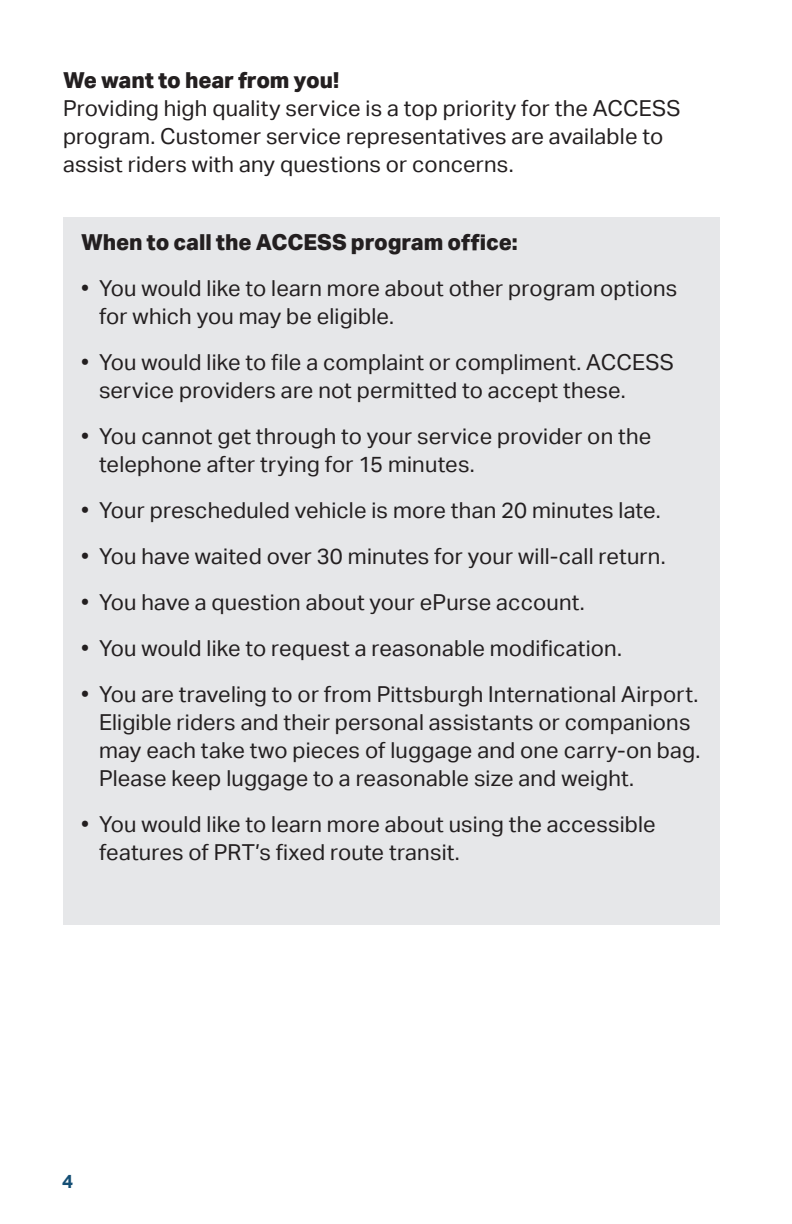
<style>
.page{position:relative;width:792px;height:1224px;background:#fff}
.page>*{position:absolute;margin:0;border:0;box-sizing:border-box;transform-origin:0 0}
.Body{font:22px/28px "Aktiv Grotesk";letter-spacing:.005em;color:#231f20}
.t1{font:800 22px "Aktiv Grotesk";letter-spacing:-.005em;color:#231f20}
.t2{font:700 19px "Aktiv Grotesk";color:#144e74}
</style>
<div class="page">
<div style="left:63px;top:217px;width:657px;height:707px;background:#e6e7e9"></div>
<h3 class="t1" style="left:63px;top:67px;width:278px">We want to hear from you!</h3>
<p class="Body" style="left:63px;top:94px;width:619px">Providing high quality service is a top priority for the ACCESS program. Customer service representatives are available to assist riders with any questions or concerns.</p>
<h3 class="t1" style="left:81px;top:230px;width:438px">When to call the ACCESS program office:</h3>
<p class="Body" style="left:99px;top:275px;width:580px;text-indent:-18px">• You would like to learn more about other program options for which you may be eligible.</p>
<p class="Body" style="left:99px;top:349px;width:577px;text-indent:-18px">• You would like to file a complaint or compliment. ACCESS service providers are not permitted to accept these.</p>
<p class="Body" style="left:99px;top:423px;width:554px;text-indent:-18px">• You cannot get through to your service provider on the telephone after trying for 15 minutes.</p>
<p class="Body" style="left:81px;top:497px;width:581px">• Your prescheduled vehicle is more than 20 minutes late.</p>
<p class="Body" style="left:81px;top:543px;width:586px">• You have waited over 30 minutes for your will-call return.</p>
<p class="Body" style="left:81px;top:589px;width:505px">• You have a question about your ePurse account.</p>
<p class="Body" style="left:81px;top:635px;width:543px">• You would like to request a reasonable modification.</p>
<p class="Body" style="left:99px;top:681px;width:603px;text-indent:-18px">• You are traveling to or from Pittsburgh International Airport.<br>Eligible riders and their personal assistants or companions may each take two pieces of luggage and one carry-on bag.<br>Please keep luggage to a reasonable size and weight.</p>
<p class="Body" style="left:99px;top:811px;width:558px;text-indent:-18px">• You would like to learn more about using the accessible features of PRT’s fixed route transit.</p>
<p class="t2" style="left:62px;top:1170px;width:13px">4</p>
</div>
